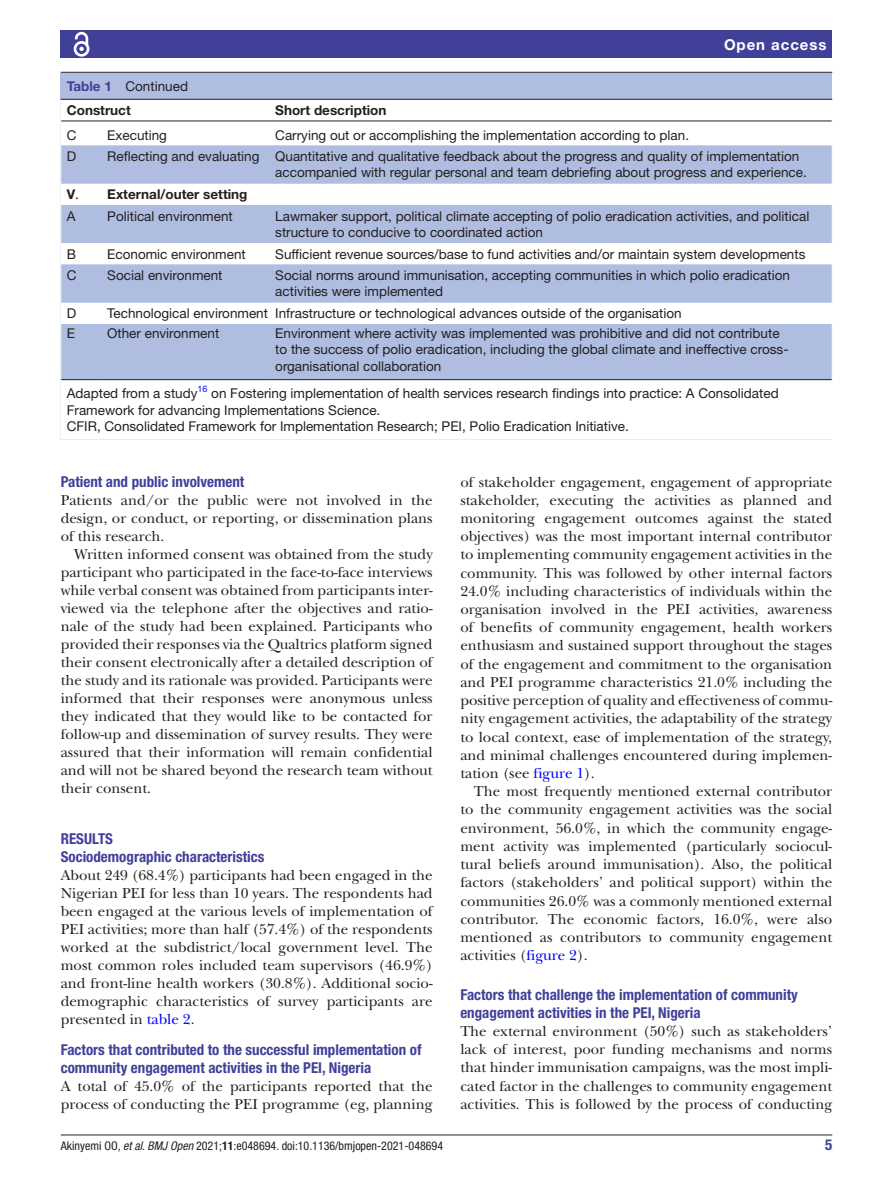
<style>
.page{position:relative;width:893px;height:1191px;background:#fff}
.page>*{position:absolute;margin:0;border:0;box-sizing:border-box;transform-origin:0 0}
.t1{font:15px/18.1px "New Baskerville";color:#231f20;text-align:justify}
.t2{font:700 condensed 15px/18px "Helvetica Neue LT Std";color:#414099}
.t3{font:700 15px "Helvetica Neue LT Std";letter-spacing:.065em;color:#fff}
.t4{font:13.5px/16.2px "Helvetica Neue LT Std";color:#231f20}
.t5{font:700 13.5px/21.6px "Helvetica Neue LT Std";color:#231f20}
.t6{font:condensed 12px "Helvetica Neue LT Std";color:#231f20}
.s1{font-weight:700;color:#414099}
.s2{font-weight:400}
.s3{color:#00f}
.s4{font-style:italic}
.s5{font-weight:700}
</style>
<div class="page">
<hr style="left:61px;top:1134px;width:771px;height:1px;background:#231f20">
<div style="left:61px;top:31px;width:771px;height:27px;background:#414099"></div>
<svg style="left:73px;top:31px;width:17px;height:26px"></svg>
<div style="left:61px;top:91px;width:771px;height:349px;background:#afbde1"></div>
<div style="left:61px;top:100px;width:771px;height:340px;background:#fff"></div>
<svg style="left:61px;top:146px;width:771px;height:233px"></svg>
<hr style="left:101px;top:121px;width:168px;height:1px;background:#231f20">
<hr style="left:61px;top:99px;width:40px;height:1px;background:#231f20">
<hr style="left:101px;top:99px;width:168px;height:1px;background:#231f20">
<hr style="left:61px;top:121px;width:40px;height:1px;background:#231f20">
<hr style="left:269px;top:99px;width:563px;height:1px;background:#231f20">
<hr style="left:269px;top:121px;width:563px;height:1px;background:#231f20">
<hr style="left:61px;top:379px;width:40px;height:1px;background:#231f20">
<hr style="left:101px;top:379px;width:168px;height:1px;background:#231f20">
<hr style="left:269px;top:379px;width:563px;height:1px;background:#231f20">
<svg style="left:60px;top:100px;width:1px;height:46px"></svg>
<svg style="left:60px;top:183px;width:1px;height:22px"></svg>
<svg style="left:60px;top:243px;width:1px;height:21px"></svg>
<svg style="left:60px;top:302px;width:1px;height:22px"></svg>
<hr style="left:67px;top:414px;width:765px;height:1px;background:#fff">
<hr style="left:67px;top:430px;width:765px;height:1px;background:#fff">
<div style="left:61px;top:73px;width:771px;height:18px;background:#afbde1"></div>
<hr style="left:61px;top:72px;width:771px;height:1px;background:#231f20">
<p class="t4" style="left:67px;top:78px;width:123px"><span class="s1">Table 1</span> Continued</p>
<p class="t3" style="left:724px;top:35px;width:104px">Open access</p>
<p class="t5" style="left:67px;top:99px;width:66px">Construct</p>
<p class="t5" style="left:275px;top:99px;width:113px">Short description</p>
<p class="t4" style="left:67px;top:126px;width:11px">C</p>
<p class="t4" style="left:107px;top:126px;width:61px">Executing</p>
<p class="t4" style="left:275px;top:126px;width:415px">Carrying out or accomplishing the implementation according to plan.</p>
<p class="t4" style="left:67px;top:148px;width:11px">D</p>
<p class="t4" style="left:275px;top:148px;width:533px;text-indent:-168px">Reflecting and evaluating Quantitative and qualitative feedback about the progress and quality of implementation accompanied with regular personal and team debriefing about progress and experience.</p>
<p class="t5" style="left:67px;top:183px;width:182px">V<span class="s2">.</span> External/outer setting<br><span class="s2">A</span></p>
<p class="t4" style="left:107px;top:208px;width:127px">Political environment</p>
<p class="t4" style="left:275px;top:208px;width:536px">Lawmaker support, political climate accepting of polio eradication activities, and political structure to conducive to coordinated action</p>
<p class="t4" style="left:67px;top:245px;width:11px">B</p>
<p class="t4" style="left:107px;top:245px;width:140px">Economic environment</p>
<p class="t4" style="left:275px;top:245px;width:532px">Sufficient revenue sources/base to fund activities and/or maintain system developments</p>
<p class="t4" style="left:67px;top:267px;width:11px">C</p>
<p class="t4" style="left:107px;top:267px;width:117px">Social environment</p>
<p class="t4" style="left:275px;top:267px;width:516px">Social norms around immunisation, accepting communities in which polio eradication activities were implemented</p>
<p class="t4" style="left:67px;top:305px;width:11px">D</p>
<p class="t4" style="left:107px;top:305px;width:576px">Technological environment Infrastructure or technological advances outside of the organisation</p>
<p class="t4" style="left:67px;top:325px;width:10px">E</p>
<p class="t4" style="left:107px;top:325px;width:114px">Other environment</p>
<p class="t4" style="left:275px;top:325px;width:515px">Environment where activity was implemented was prohibitive and did not contribute to the success of polio eradication, including the global climate and ineffective cross&shy;organisational collaboration</p>
<p class="t4" style="left:67px;top:385px;width:713px">Adapted from a study<sup>16</sup> on Fostering implementation of health services research findings into practice: A Consolidated<br>Framework for advancing Implementations Science.<br>CFIR, Consolidated Framework for Implementation Research; PEI, Polio Eradication Initiative.</p>
<p class="t2" style="left:61px;top:472px;width:185px">Patient and public involvement</p>
<p class="t1" style="left:61px;top:491px;width:373px">Patients and/or the public were not involved in the design, or conduct, or reporting, or dissemination plans of this research.</p>
<p class="t1" style="left:61px;top:545px;width:373px;text-indent:14px">Written informed consent was obtained from the study participant who participated in the face-to-face interviews while verbal consent was obtained from participants inter&shy;viewed via the telephone after the objectives and ratio&shy;nale of the study had been explained. Participants who provided their responses via the Qualtrics platform signed their consent electronically after a detailed description of the study and its rationale was provided. Participants were informed that their responses were anonymous unless they indicated that they would like to be contacted for follow-up and dissemination of survey results. They were assured that their information will remain confidential and will not be shared beyond the research team without their consent.</p>
<p class="t2" style="left:61px;top:829px;width:205px">RESULTS<br>Sociodemographic characteristics</p>
<p class="t1" style="left:61px;top:866px;width:373px">About 249 (68.4%) participants had been engaged in the Nigerian PEI for less than 10 years. The respondents had been engaged at the various levels of implementation of PEI activities; more than half (57.4%) of the respondents worked at the subdistrict/local government level. The most common roles included team supervisors (46.9%) and front-line health workers (30.8%). Additional socio&shy;demographic characteristics of survey participants are presented in <span class="s3">table 2</span>.</p>
<p class="t2" style="left:61px;top:1040px;width:362px">Factors that contributed to the successful implementation of community engagement activities in the PEI, Nigeria</p>
<p class="t1" style="left:61px;top:1077px;width:373px">A total of 45.0% of the participants reported that the process of conducting the PEI programme (eg, planning</p>
<p class="t1" style="left:460px;top:473px;width:373px">of stakeholder engagement, engagement of appropriate stakeholder, executing the activities as planned and monitoring engagement outcomes against the stated objectives) was the most important internal contributor to implementing community engagement activities in the community. This was followed by other internal factors 24.0% including characteristics of individuals within the organisation involved in the PEI activities, awareness of benefits of community engagement, health workers enthusiasm and sustained support throughout the stages of the engagement and commitment to the organisation and PEI programme characteristics 21.0% including the positive perception of quality and effectiveness of commu&shy;nity engagement activities, the adaptability of the strategy to local context, ease of implementation of the strategy, and minimal challenges encountered during implemen&shy;tation (see <span class="s3">figure 1</span>).</p>
<p class="t1" style="left:460px;top:782px;width:373px;text-indent:14px">The most frequently mentioned external contributor to the community engagement activities was the social environment, 56.0%, in which the community engage&shy;ment activity was implemented (particularly sociocul&shy;tural beliefs around immunisation). Also, the political factors (stakeholders’ and political support) within the communities 26.0% was a commonly mentioned external contributor. The economic factors, 16.0%, were also mentioned as contributors to community engagement activities (<span class="s3">figure 2</span>).</p>
<p class="t2" style="left:460px;top:985px;width:339px">Factors that challenge the implementation of community engagement activities in the PEI, Nigeria</p>
<p class="t1" style="left:460px;top:1022px;width:373px">The external environment (50%) such as stakeholders’ lack of interest, poor funding mechanisms and norms that hinder immunisation campaigns, was the most impli&shy;cated factor in the challenges to community engagement activities. This is followed by the process of conducting</p>
<p class="t6" style="left:61px;top:1138px;width:384px">Akinyemi OO, <span class="s4">et al</span>. <span class="s4">BMJ Open</span> 2021;<span class="s5">11</span>:e048694. doi:10.1136/bmjopen-2021-048694</p>
<p class="t2" style="left:825px;top:1135px;width:9px">5</p>
</div>
